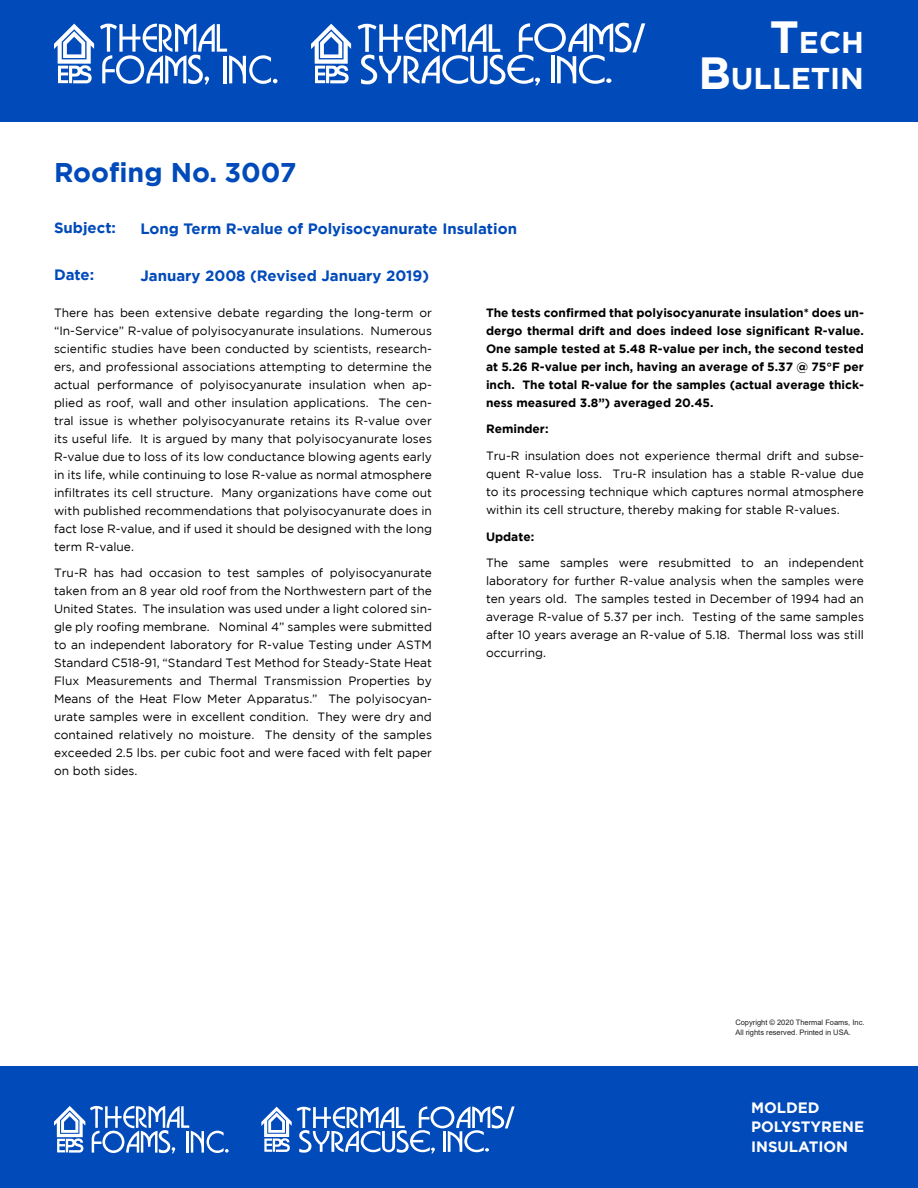
<style>
.page{position:relative;width:918px;height:1188px;background:#fff}
.page>*{position:absolute;margin:0;border:0;box-sizing:border-box;transform-origin:0 0}
.t1{font:700 30px "Gotham";color:#fff}
.Body_Copy{font:700 27px "Gotham";color:#004aba}
.Technical_Bulletin_H{font:700 15px "Gotham";color:#004aba}
.Control__Not_Comprom{font:700 15px/19.5px "Gotham";color:#fff}
.Body_Copy_Justified{font:700 15px "Gotham";color:#004aba}
.Technical_Bulletin_B{font:12px/18px "Gotham";color:#000;text-align:justify}
.Technical_Bulletin_B-2{font:700 12px/18px "Gotham";color:#000;text-align:justify}
.Legal_Jargin_on_Back{font:7.5px/10.5px "Arial";color:#231f20}
.s1{font-size:45px}
</style>
<div class="page">
<div style="left:0;top:0;width:918px;height:122px;background:#004aba"></div>
<svg style="left:100px;top:24px;width:177px;height:60px"></svg>
<svg style="left:54px;top:24px;width:40px;height:59px"></svg>
<svg style="left:358px;top:23px;width:287px;height:62px"></svg>
<svg style="left:311px;top:24px;width:40px;height:59px"></svg>
<div style="left:0;top:1066px;width:918px;height:122px;background:#004aba"></div>
<svg style="left:54px;top:1106px;width:175px;height:47px"></svg>
<svg style="left:261px;top:1106px;width:254px;height:47px"></svg>
<p class="Body_Copy" style="left:54px;top:157px;width:244px">Roofing No. 3007</p>
<p class="Body_Copy_Justified" style="left:54px;top:219px;width:64px">Subject:</p>
<p class="Body_Copy_Justified" style="left:54px;top:266px;width:42px">Date:</p>
<p class="Technical_Bulletin_H" style="left:140px;top:220px;width:378px">Long Term R-value of Polyisocyanurate Insulation</p>
<p class="Technical_Bulletin_H" style="left:140px;top:267px;width:290px">January 2008 (Revised January 2019)</p>
<p class="t1" style="left:770px;top:25px;width:96px"><span class="s1">T</span>ECH</p>
<p class="t1" style="left:698px;top:61px;width:167px"><span class="s1">B</span>ULLETIN</p>
<p class="Technical_Bulletin_B" style="left:54px;top:303px;width:380px">There has been extensive debate regarding the long-term or “In-Service” R-value of polyisocyanurate insulations. Numerous scientific studies have been conducted by scientists, research&shy;ers, and professional associations attempting to determine the actual performance of polyisocyanurate insulation when ap&shy;plied as roof, wall and other insulation applications. The cen&shy;tral issue is whether polyisocyanurate retains its R-value over its useful life. It is argued by many that polyisocyanurate loses R-value due to loss of its low conductance blowing agents early in its life, while continuing to lose R-value as normal atmosphere infiltrates its cell structure. Many organizations have come out with published recommendations that polyisocyanurate does in fact lose R-value, and if used it should be designed with the long term R-value.</p>
<p class="Technical_Bulletin_B" style="left:54px;top:564px;width:380px">Tru-R has had occasion to test samples of polyisocyanurate taken from an 8 year old roof from the Northwestern part of the United States. The insulation was used under a light colored sin&shy;gle ply roofing membrane. Nominal 4” samples were submitted to an independent laboratory for R-value Testing under ASTM Standard C518-91, “Standard Test Method for Steady-State Heat Flux Measurements and Thermal Transmission Properties by Means of the Heat Flow Meter Apparatus.” The polyisocyan&shy;urate samples were in excellent condition. They were dry and contained relatively no moisture. The density of the samples exceeded 2.5 lbs. per cubic foot and were faced with felt paper on both sides.</p>
<p class="Technical_Bulletin_B-2" style="left:486px;top:303px;width:380px">The tests confirmed that polyisocyanurate insulation* does un&shy;dergo thermal drift and does indeed lose significant R‑value.<br>One sample tested at 5.48 R-value per inch, the second tested at 5.26 R-value per inch, having an average of 5.37 @ 75°F per inch. The total R-value for the samples (actual average thick&shy;ness measured 3.8”) averaged 20.45.</p>
<p class="Technical_Bulletin_B-2" style="left:486px;top:420px;width:64px">Reminder:</p>
<p class="Technical_Bulletin_B" style="left:486px;top:446px;width:380px">Tru-R insulation does not experience thermal drift and subse&shy;quent R-value loss. Tru-R insulation has a stable R-value due to its processing technique which captures normal atmosphere within its cell structure, thereby making for stable R-values.</p>
<p class="Technical_Bulletin_B-2" style="left:486px;top:527px;width:50px">Update:</p>
<p class="Technical_Bulletin_B" style="left:486px;top:554px;width:380px">The same samples were resubmitted to an independent laboratory for further R-value analysis when the samples were ten years old. The samples tested in December of 1994 had an average R-value of 5.37 per inch. Testing of the same samples after 10 years average an R-value of 5.18. Thermal loss was still occurring.</p>
<p class="Legal_Jargin_on_Back" style="left:735px;top:1017px;width:131px">Copyright © 2020 Thermal Foams, Inc.<br>All rights reserved. Printed in USA.</p>
<p class="Control__Not_Comprom" style="left:751px;top:1097px;width:114px">MOLDED<br>POLYSTYRENE<br>INSULATION</p>
</div>
